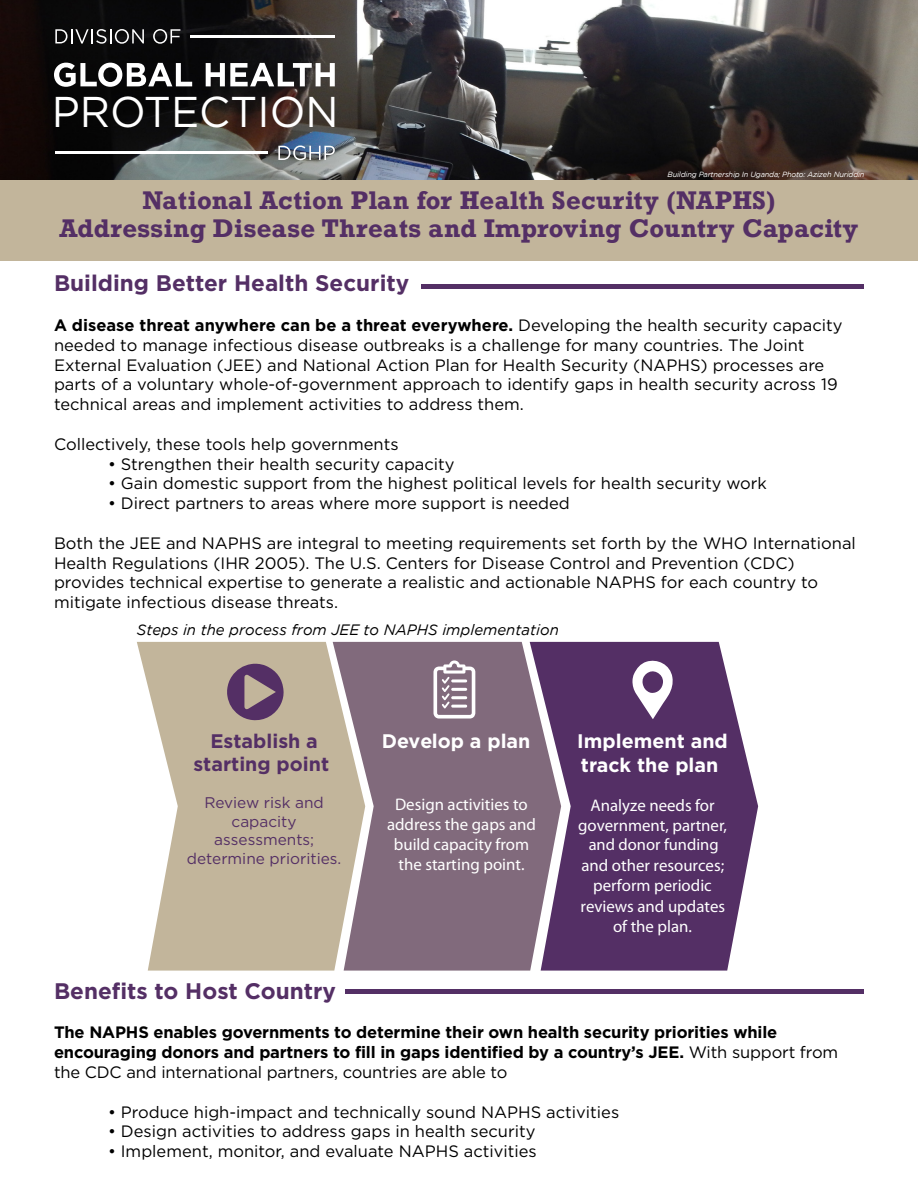
<style>
.page{position:relative;width:918px;height:1188px;background:#fff}
.page>*{position:absolute;margin:0;border:0;box-sizing:border-box;transform-origin:0 0}
.t1{font:43.05px "Gotham";color:#fff}
.t2{font:700 24px/28.8px "Rockwell";letter-spacing:.02em;color:#542f65;text-align:center}
.t3{font:700 22.5px "Gotham";color:#542f65}
.t4{font:700 19.65px/23.5px "Gotham";color:#fff}
.t5{font:700 19.65px/23.5px "Gotham";color:#542f65;text-align:center}
.t6{font:16.8px/20.2px "Myriad Pro";color:#fff;text-align:center}
.t7{font:16.5px/19.8px "Gotham";color:#000}
.t8{font:700 16.5px/19.8px "Gotham";letter-spacing:-.01em;color:#000}
.t9{font:16.5px "Myriad Pro";color:#fff}
.t10{font:15.45px/18.5px "Gotham";color:#542f65;text-align:center}
.t11{font:italic 15px "Gotham";color:#000}
.t12{font:italic 7.5px "Gotham";letter-spacing:-.02em;color:#fff}
.s1{font-weight:700}
.s2{font-weight:400}
</style>
<div class="page">
<img style="left:0;top:0;width:918px;height:180px">
<div style="left:0;top:180px;width:918px;height:80px;background:#c2b59b"></div>
<hr style="left:421px;top:284px;width:443px;height:4px;background:#542f65">
<hr style="left:346px;top:989px;width:518px;height:4px;background:#542f65">
<svg style="left:55px;top:29px;width:89px;height:15px"></svg>
<svg style="left:153px;top:29px;width:27px;height:15px"></svg>
<svg style="left:54px;top:63px;width:138px;height:24px"></svg>
<svg style="left:206px;top:63px;width:129px;height:23px"></svg>
<svg style="left:278px;top:146px;width:57px;height:14px"></svg>
<hr style="left:191px;top:35px;width:144px;height:3px;background:#fff">
<hr style="left:55px;top:152px;width:212px;height:2px;background:#fff">
<svg style="left:137px;top:642px;width:196px;height:329px;background:#c9bea7"></svg>
<svg style="left:333px;top:642px;width:197px;height:329px;background:#8b7684"></svg>
<svg style="left:530px;top:642px;width:228px;height:329px;background:#6c4d7a"></svg>
<svg style="left:227px;top:664px;width:57px;height:57px;background:#81667b"></svg>
<svg style="left:433px;top:660px;width:42px;height:59px"></svg>
<svg style="left:632px;top:658px;width:41px;height:61px"></svg>
<div style="left:531px;top:736px;width:8px;height:15px;background:#816a7c"></div>
<div style="left:719px;top:761px;width:6px;height:12px;background:#542f65"></div>
<h1 class="t1" style="left:52px;top:88px;width:288px">PROTECTION</h1>
<p class="t12" style="left:667px;top:170px;width:199px">Building Partnership In Uganda; Photo: Azizeh Nuriddin</p>
<h2 class="t2" style="left:60px;top:185px;width:800px">National Action Plan for Health Security (NAPHS)<br>Addressing Disease Threats and Improving Country Capacity</h2>
<h3 class="t3" style="left:54px;top:270px;width:357px">Building Better Health Security</h3>
<p class="t7" style="left:54px;top:315px;width:790px"><span class="s1">A disease threat anywhere can be a threat everywhere.</span> Developing the health security capacity needed to manage infectious disease outbreaks is a challenge for many countries. The Joint External Evaluation (JEE) and National Action Plan for Health Security (NAPHS) processes are parts of a voluntary whole-of-government approach to identify gaps in health security across 19 technical areas and implement activities to address them.</p>
<p class="t7" style="left:54px;top:434px;width:346px">Collectively, these tools help governments</p>
<p class="t7" style="left:108px;top:454px;width:348px">• Strengthen their health security capacity</p>
<p class="t7" style="left:108px;top:473px;width:660px">• Gain domestic support from the highest political levels for health security work</p>
<p class="t7" style="left:108px;top:493px;width:463px">• Direct partners to areas where more support is needed</p>
<p class="t7" style="left:54px;top:533px;width:803px">Both the JEE and NAPHS are integral to meeting requirements set forth by the WHO International Health Regulations (IHR 2005). The U.S. Centers for Disease Control and Prevention (CDC) provides technical expertise to generate a realistic and actionable NAPHS for each country to mitigate infectious disease threats.</p>
<p class="t11" style="left:137px;top:621px;width:424px">Steps in the process from JEE to NAPHS implementation</p>
<p class="t5" style="left:193px;top:729px;width:137px">Establish a starting point</p>
<p class="t10" style="left:187px;top:793px;width:156px">Review risk and capacity assessments; determine priorities.</p>
<p class="t4" style="left:382px;top:729px;width:156px">Develop a plan:</p>
<p class="t4" style="left:577px;top:729px;width:152px">Implement and track the plan:</p>
<p class="t6" style="left:578px;top:795px;width:151px">Analyze needs for government, partner,</p>
<p class="t6" style="left:580px;top:855px;width:146px">and other resources; perform periodic reviews and updates of the plan.</p>
<p class="t6" style="left:387px;top:794px;width:151px">Design activities to address the gaps and build capacity from the starting point.</p>
<p class="t9" style="left:589px;top:835px;width:132px">and donor funding</p>
<h3 class="t3" style="left:54px;top:978px;width:284px">Benefits to Host Country</h3>
<p class="t8" style="left:54px;top:1022px;width:786px">The NAPHS enables governments to determine their own health security priorities while encouraging donors and partners to fill in gaps identified by a country’s JEE. <span class="s2">With support from the CDC and international partners, countries are able to</span></p>
<p class="t7" style="left:108px;top:1102px;width:513px">• Produce high-impact and technically sound NAPHS activities</p>
<p class="t7" style="left:108px;top:1121px;width:429px">• Design activities to address gaps in health security</p>
<p class="t7" style="left:108px;top:1141px;width:430px">• Implement, monitor, and evaluate NAPHS activities</p>
</div>
